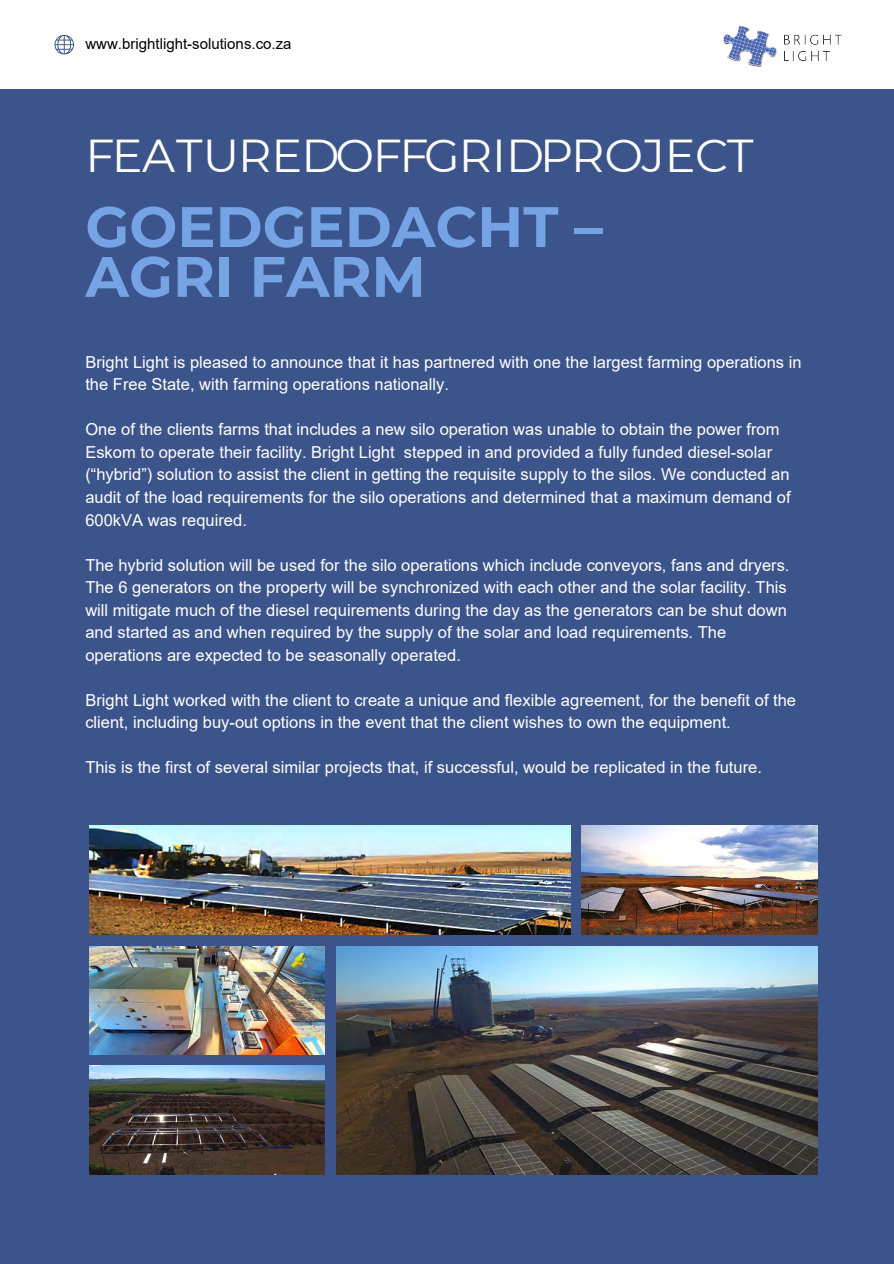
<style>
.page{position:relative;width:894px;height:1264px;background:#fff}
.page>*{position:absolute;margin:0;border:0;box-sizing:border-box;transform-origin:0 0}
.t1{font:700 56.85px/49.8px "Montserrat";color:#74a4e4}
.t2{font:46.05px "Montserrat";letter-spacing:-.02em;color:#fff}
.t3{font:16.5px/22.5px "Arial";color:#fff}
.t4{font:15px "Arial";color:#000}
</style>
<div class="page">
<div style="left:0;top:0;width:893px;height:1263px;background:#3b548b"></div>
<img style="left:89px;top:825px;width:481px;height:109px">
<img style="left:581px;top:825px;width:236px;height:109px">
<img style="left:89px;top:946px;width:236px;height:108px">
<img style="left:89px;top:1065px;width:236px;height:109px">
<img style="left:336px;top:946px;width:481px;height:228px">
<div style="left:0;top:0;width:893px;height:89px;background:#fff"></div>
<svg style="left:54px;top:35px;width:20px;height:19px"></svg>
<img style="left:723px;top:26px;width:118px;height:41px">
<p class="t4" style="left:85px;top:33px;width:207px">www.brightlight-solutions.co.za</p>
<p class="t2" style="left:85px;top:124px;width:669px">FEATUREDOFFGRIDPROJECT</p>
<p class="t1" style="left:85px;top:199px;width:519px">GOEDGEDACHT –<br>AGRI FARM</p>
<p class="t3" style="left:85px;top:351px;width:717px">Bright Light is pleased to announce that it has partnered with one the largest farming operations in the Free State, with farming operations nationally.</p>
<p class="t3" style="left:85px;top:418px;width:706px">One of the clients farms that includes a new silo operation was unable to obtain the power from Eskom to operate their facility. Bright Light stepped in and provided a fully funded diesel-solar (“hybrid”) solution to assist the client in getting the requisite supply to the silos. We conducted an audit of the load requirements for the silo operations and determined that a maximum demand of 600kVA was required.</p>
<p class="t3" style="left:85px;top:553px;width:705px">The hybrid solution will be used for the silo operations which include conveyors, fans and dryers.<br>The 6 generators on the property will be synchronized with each other and the solar facility. This will mitigate much of the diesel requirements during the day as the generators can be shut down and started as and when required by the supply of the solar and load requirements. The operations are expected to be seasonally operated.</p>
<p class="t3" style="left:85px;top:688px;width:712px">Bright Light worked with the client to create a unique and flexible agreement, for the benefit of the client, including buy-out options in the event that the client wishes to own the equipment.</p>
<p class="t3" style="left:85px;top:756px;width:678px">This is the first of several similar projects that, if successful, would be replicated in the future.</p>
</div>
